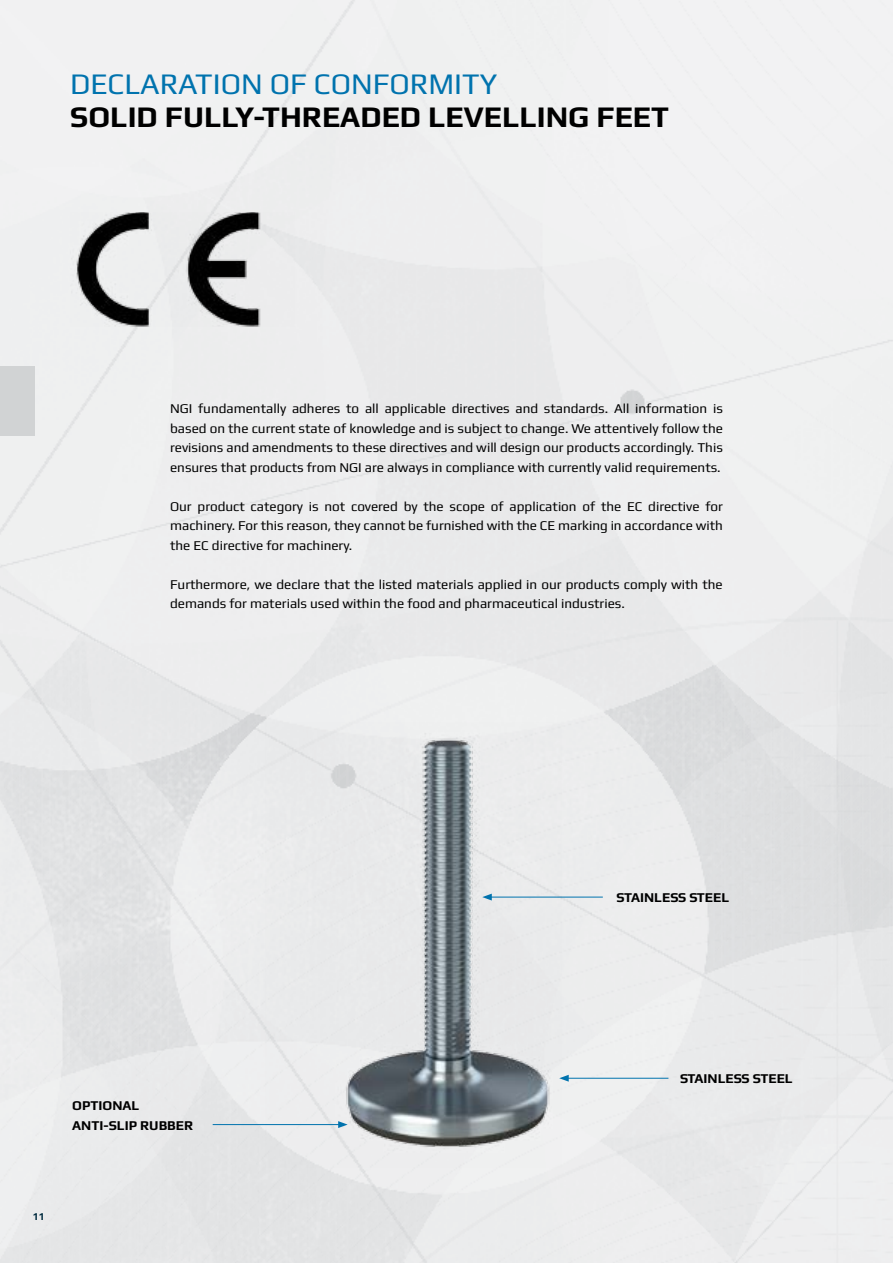
<style>
.page{position:relative;width:893px;height:1263px;background:#fff}
.page>*{position:absolute;margin:0;border:0;box-sizing:border-box;transform-origin:0 0}
.t1{font:700 30px "Play";color:#000}
.t2{font:30px "Play";color:#0073ae}
.t3{font:13.5px/19.5px "Play";color:#000;text-align:justify}
.t4{font:700 13.5px/19.5px "Play";color:#000}
.t5{font:700 10.5px "Play";color:#002b3f}
</style>
<div class="page">
<hr style="left:566px;top:1078px;width:102px;height:1px;background:#0073ae">
<svg style="left:561px;top:1075px;width:8px;height:7px"></svg>
<hr style="left:489px;top:897px;width:114px;height:1px;background:#0073ae">
<hr style="left:213px;top:1124px;width:128px;height:1px;background:#0073ae">
<img style="left:70px;top:212px;width:224px;height:114px">
<div style="left:0;top:366px;width:35px;height:69px;background:#d1d3d4"></div>
<img style="left:266px;top:723px;width:295px;height:444px">
<h1 class="t2" style="left:70px;top:66px;width:428px">DECLARATION OF CONFORMITY</h1>
<h1 class="t1" style="left:70px;top:99px;width:600px">SOLID FULLY-THREADED LEVELLING FEET</h1>
<p class="t3" style="left:170px;top:399px;width:554px">NGI fundamentally adheres to all applicable directives and standards. All information is based on the current state of knowledge and is subject to change. We attentively follow the revisions and amendments to these directives and will design our products accordingly. This ensures that products from NGI are always in compliance with currently valid requirements.</p>
<p class="t3" style="left:170px;top:496px;width:554px">Our product category is not covered by the scope of application of the EC directive for machinery. For this reason, they cannot be furnished with the CE marking in accordance with the EC directive for machinery.</p>
<p class="t3" style="left:170px;top:574px;width:554px">Furthermore, we declare that the listed materials applied in our products comply with the demands for materials used within the food and pharmaceutical industries.</p>
<p class="t4" style="left:72px;top:1095px;width:122px">OPTIONAL<br>ANTI-SLIP RUBBER</p>
<p class="t5" style="left:33px;top:1211px;width:14px">11</p>
<p class="t4" style="left:617px;top:888px;width:114px">STAINLESS STEEL</p>
<p class="t4" style="left:680px;top:1069px;width:114px">STAINLESS STEEL</p>
</div>
